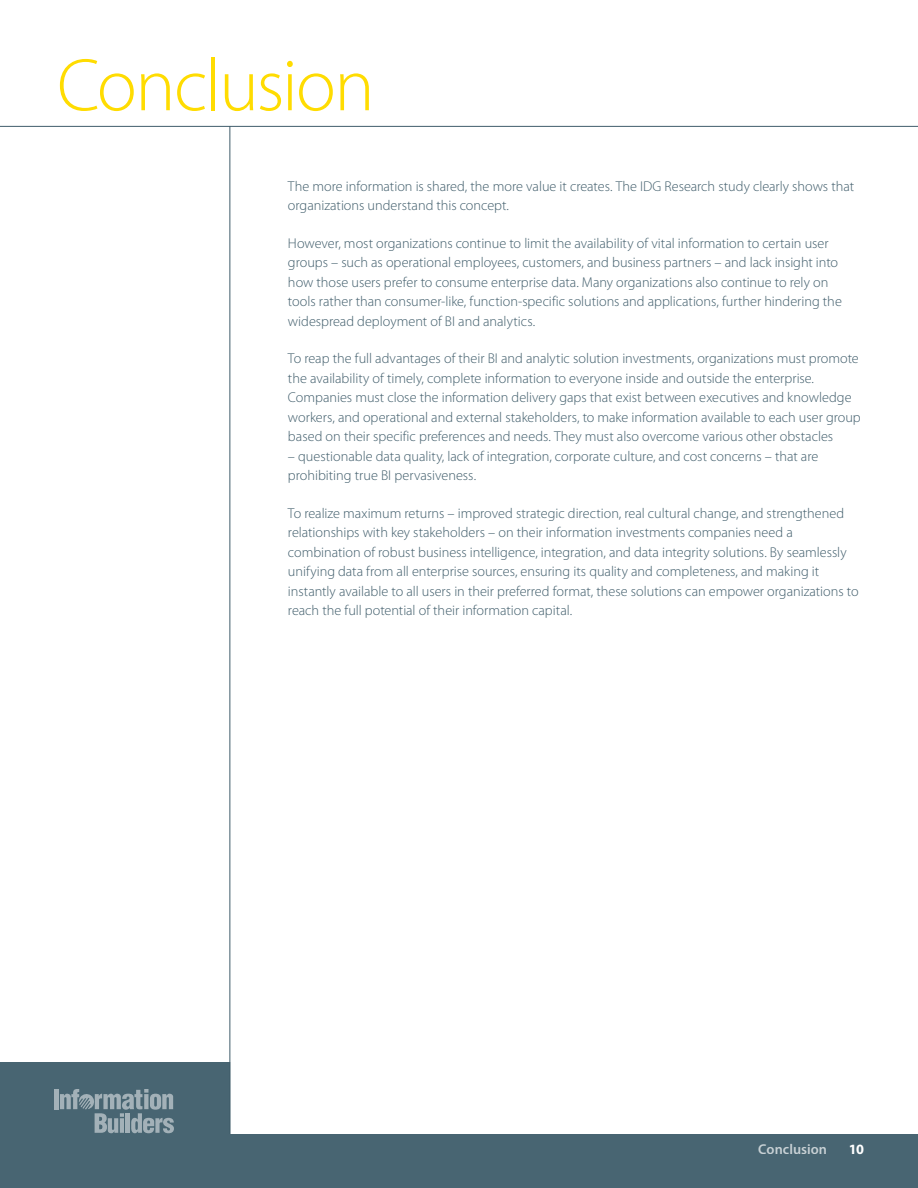
<style>
.page{position:relative;width:918px;height:1188px;background:#fff}
.page>*{position:absolute;margin:0;border:0;box-sizing:border-box;transform-origin:0 0}
.t1{font:300 75px "Myriad Pro";letter-spacing:-.03em;color:#ffdc01}
.t2{font:300 14.25px/19.5px "Myriad Pro";color:#3f5c6a}
.t3{font:600 14.25px "Myriad Pro";letter-spacing:.005em;color:#fff}
.t4{font:700 14.25px "Myriad Pro";color:#fff}
</style>
<div class="page">
<svg style="left:0;top:1062px;width:918px;height:126px;fill:#486572"></svg>
<div style="left:54px;top:1089px;width:5px;height:20px;background:#a3b1b8"></div>
<svg style="left:60px;top:1089px;width:114px;height:44px;background:#6f8690"></svg>
<hr style="left:230px;top:126px;width:1px;height:1008px;background:#3f5c6a">
<hr style="left:0;top:126px;width:918px;height:1px;background:#3f5c6a">
<h1 class="t1" style="left:57px;top:44px;width:319px">Conclusion</h1>
<p class="t2" style="left:288px;top:176px;width:568px">The more information is shared, the more value it creates. The IDG Research study clearly shows that organizations understand this concept.</p>
<p class="t2" style="left:288px;top:233px;width:555px">However, most organizations continue to limit the availability of vital information to certain user groups – such as operational employees, customers, and business partners – and lack insight into how those users prefer to consume enterprise data. Many organizations also continue to rely on tools rather than consumer-like, function-specific solutions and applications, further hindering the widespread deployment of BI and analytics.</p>
<p class="t2" style="left:288px;top:349px;width:574px">To reap the full advantages of their BI and analytic solution investments, organizations must promote the availability of timely, complete information to everyone inside and outside the enterprise.<br>Companies must close the information delivery gaps that exist between executives and knowledge workers, and operational and external stakeholders, to make information available to each user group based on their specific preferences and needs. They must also overcome various other obstacles</p>
<p class="t2" style="left:288px;top:446px;width:532px">– questionable data quality, lack of integration, corporate culture, and cost concerns – that are prohibiting true BI pervasiveness.</p>
<p class="t2" style="left:288px;top:503px;width:572px">To realize maximum returns – improved strategic direction, real cultural change, and strengthened relationships with key stakeholders – on their information investments companies need a combination of robust business intelligence, integration, and data integrity solutions. By seamlessly unifying data from all enterprise sources, ensuring its quality and completeness, and making it instantly available to all users in their preferred format, these solutions can empower organizations to reach the full potential of their information capital.</p>
<p class="t3" style="left:758px;top:1141px;width:70px">Conclusion</p>
<p class="t4" style="left:849px;top:1141px;width:17px">10</p>
</div>
